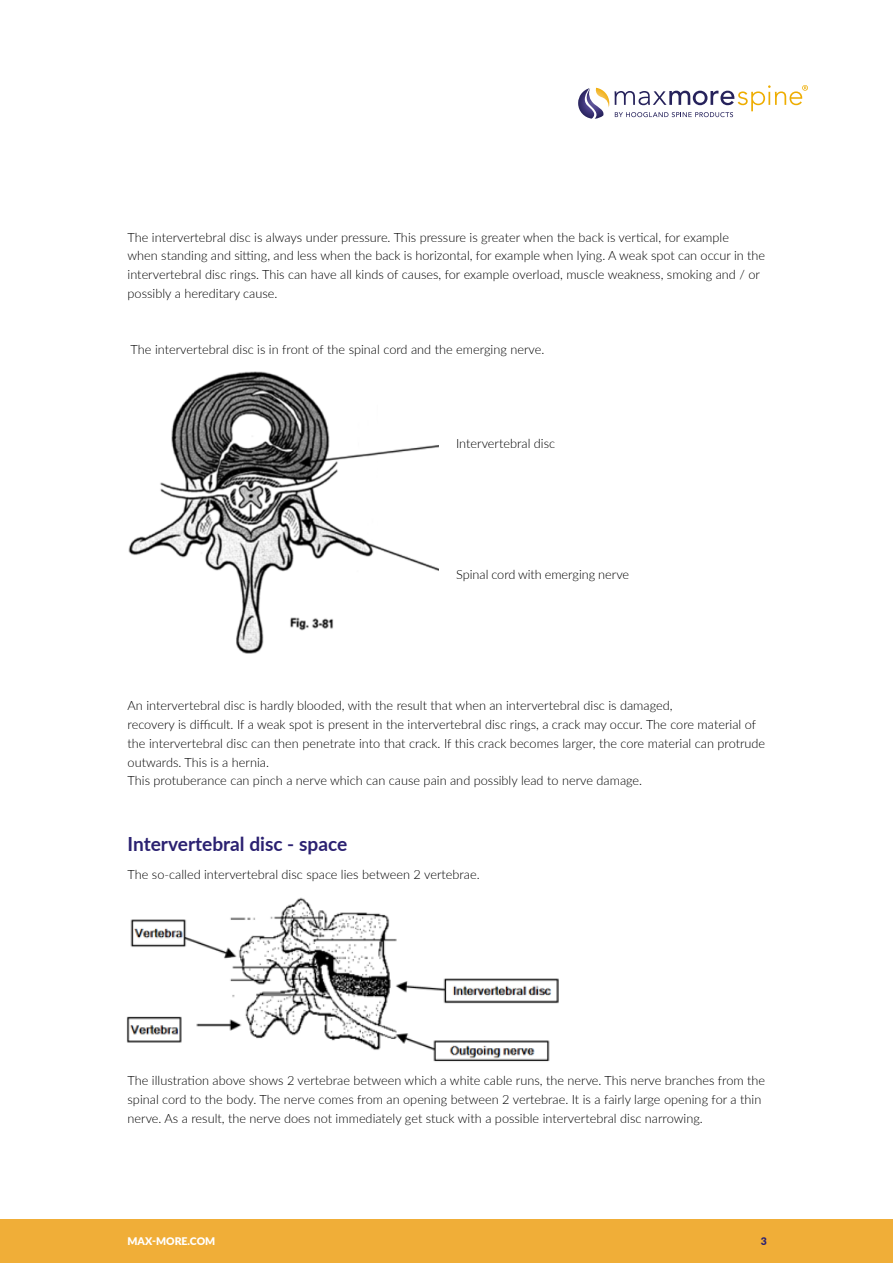
<style>
.page{position:relative;width:893px;height:1263px;background:#fff}
.page>*{position:absolute;margin:0;border:0;box-sizing:border-box;transform-origin:0 0}
.t1{font:700 19.5px "Lato";color:#2b2171}
.t2{font:300 12.75px/18.8px "Lato";color:#000}
.t3{font:900 10.5px "Lato";color:#fff}
.t4{font:900 10.5px "Lato";color:#2b2171}
</style>
<div class="page">
<div style="left:0;top:1219px;width:893px;height:44px;background:#f0ae38"></div>
<svg style="left:578px;top:85px;width:230px;height:34px"></svg>
<img style="left:126px;top:897px;width:433px;height:165px">
<img style="left:128px;top:371px;width:311px;height:282px">
<p class="t2" style="left:128px;top:227px;width:639px">The intervertebral disc is always under pressure. This pressure is greater when the back is vertical, for example<br>when standing and sitting, and less when the back is horizontal, for example when lying. A weak spot can occur in the intervertebral disc rings. This can have all kinds of causes, for example overload, muscle weakness, smoking and / or possibly a hereditary cause.</p>
<p class="t2" style="left:131px;top:340px;width:415px">The intervertebral disc is in front of the spinal cord and the emerging nerve.</p>
<p class="t2" style="left:456px;top:433px;width:101px">Intervertebral disc</p>
<p class="t2" style="left:456px;top:565px;width:175px">Spinal cord with emerging nerve</p>
<p class="t2" style="left:128px;top:696px;width:639px">An intervertebral disc is hardly blooded, with the result that when an intervertebral disc is damaged,<br>recovery is difficult. If a weak spot is present in the intervertebral disc rings, a crack may occur. The core material of the intervertebral disc can then penetrate into that crack. If this crack becomes larger, the core material can protrude outwards. This is a hernia.<br>This protuberance can pinch a nerve which can cause pain and possibly lead to nerve damage.</p>
<h1 class="t1" style="left:128px;top:829px;width:221px">Intervertebral disc - space</h1>
<p class="t2" style="left:128px;top:865px;width:354px">The so-called intervertebral disc space lies between 2 vertebrae.</p>
<p class="t2" style="left:128px;top:1071px;width:639px">The illustration above shows 2 vertebrae between which a white cable runs, the nerve. This nerve branches from the spinal cord to the body. The nerve comes from an opening between 2 vertebrae. It is a fairly large opening for a thin nerve. As a result, the nerve does not immediately get stuck with a possible intervertebral disc narrowing.</p>
<p class="t3" style="left:128px;top:1233px;width:89px">MAX-MORE.COM</p>
<p class="t4" style="left:761px;top:1233px;width:8px">3</p>
</div>
